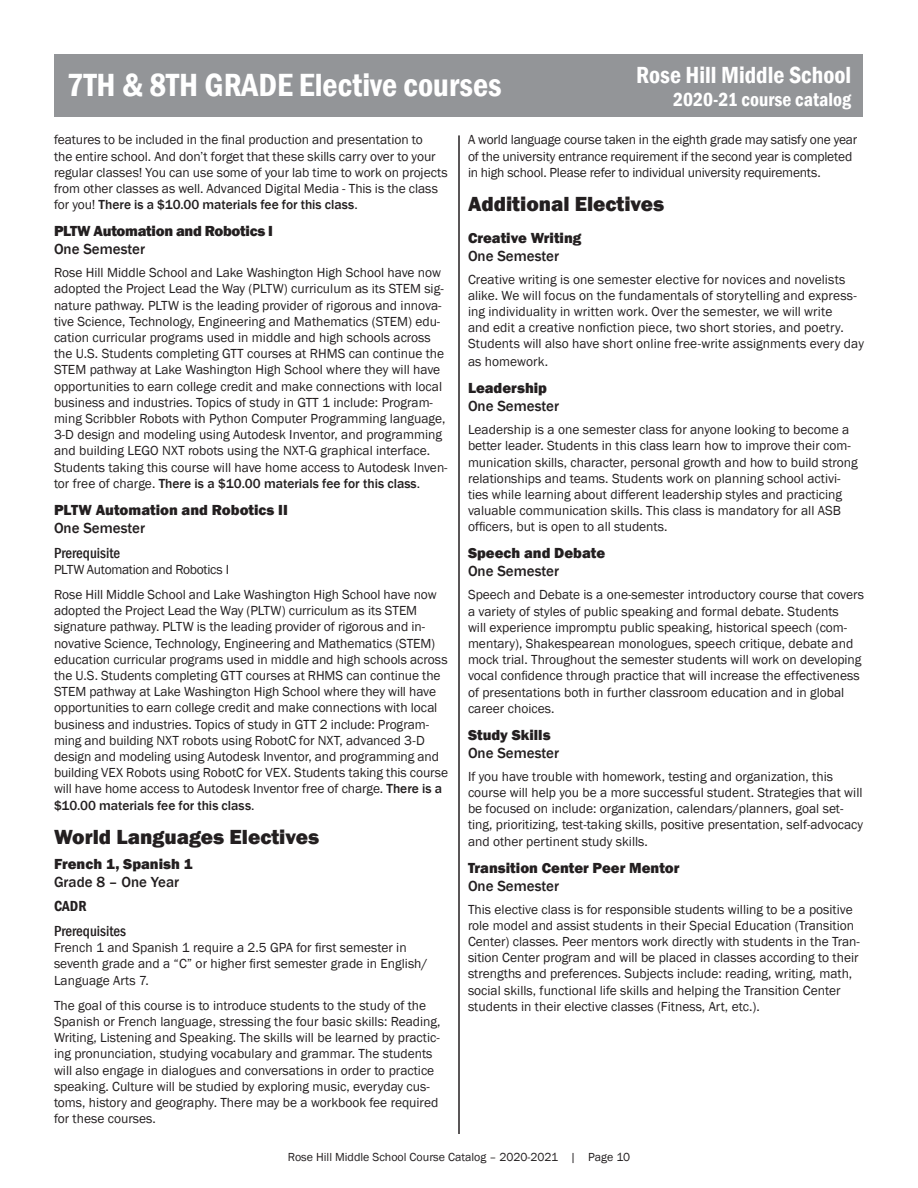
<style>
.page{position:relative;width:918px;height:1188px;background:#fff}
.page>*{position:absolute;margin:0;border:0;box-sizing:border-box;transform-origin:0 0}
.t1{font:600 condensed 33px "Franklin Gothic";color:#fff}
.t2{font:600 condensed 24px "Franklin Gothic";color:#fff}
.Section_heading{font:800 21px "Franklin Gothic";color:#231f20}
.t3{font:600 condensed 19.5px "Franklin Gothic";color:#fff}
.Course_title{font:800 15px "Franklin Gothic";color:#231f20}
.Semester_Year{font:500 15px "Franklin Gothic";color:#231f20}
.Course_title-2{font:800 15px "Franklin Gothic";letter-spacing:-.02em;color:#231f20}
.Subhead{font:500 condensed 15px "Franklin Gothic";color:#231f20}
.CADR{font:600 condensed 15px "Franklin Gothic";color:#231f20}
.Body_Text_space_afte{font:13.5px/16.2px "Franklin Gothic";color:#231f20}
.Body_Text_space_afte-2{font:13.5px "Franklin Gothic";letter-spacing:-.025em;color:#231f20}
.t4{font:12px "Franklin Gothic";color:#231f20}
.s1{font-weight:500}
</style>
<div class="page">
<div style="left:54px;top:54px;width:808px;height:63px;background:#939598"></div>
<hr style="left:458px;top:135px;width:2px;height:999px;background:#231f20">
<h2 class="t2" style="left:636px;top:59px;width:216px">Rose Hill Middle School</h2>
<h3 class="t3" style="left:673px;top:87px;width:179px">2020-21 course catalog</h3>
<p class="t1" style="left:67px;top:63px;width:436px">7TH &amp; 8TH GRADE Elective courses</p>
<p class="Body_Text_space_afte" style="left:54px;top:132px;width:395px">features to be included in the final production and presentation to<br>the entire school. And don’t forget that these skills carry over to your regular classes! You can use some of your lab time to work on projects from other classes as well. Advanced Digital Media - This is the class for you! <span class="s1">There is a $10.00 materials fee for this class</span>.</p>
<p class="Course_title-2" style="left:54px;top:222px;width:221px">PLTW Automation and Robotics I</p>
<p class="Semester_Year" style="left:54px;top:240px;width:93px">One Semester</p>
<p class="Body_Text_space_afte" style="left:54px;top:265px;width:395px">Rose Hill Middle School and Lake Washington High School have now adopted the Project Lead the Way (PLTW) curriculum as its STEM sig&shy;nature pathway. PLTW is the leading provider of rigorous and innova&shy;tive Science, Technology, Engineering and Mathematics (STEM) edu&shy;cation curricular programs used in middle and high schools across the U.S. Students completing GTT courses at RHMS can continue the STEM pathway at Lake Washington High School where they will have opportunities to earn college credit and make connections with local business and industries. Topics of study in GTT 1 include: Program&shy;ming Scribbler Robots with Python Computer Programming language, 3-D design and modeling using Autodesk Inventor, and programming and building LEGO NXT robots using the NXT-G graphical interface.<br>Students taking this course will have home access to Autodesk Inven&shy;tor free of charge. <span class="s1">There is a $10.00 materials fee for this class</span>.</p>
<p class="Course_title" style="left:54px;top:500px;width:235px">PLTW Automation and Robotics II</p>
<p class="Semester_Year" style="left:54px;top:519px;width:93px">One Semester</p>
<p class="Subhead" style="left:54px;top:543px;width:68px">Prerequisite</p>
<p class="Body_Text_space_afte-2" style="left:54px;top:561px;width:177px">PLTW Automation and Robotics I</p>
<p class="Body_Text_space_afte" style="left:54px;top:587px;width:396px">Rose Hill Middle School and Lake Washington High School have now adopted the Project Lead the Way (PLTW) curriculum as its STEM signature pathway. PLTW is the leading provider of rigorous and in&shy;novative Science, Technology, Engineering and Mathematics (STEM) education curricular programs used in middle and high schools across the U.S. Students completing GTT courses at RHMS can continue the STEM pathway at Lake Washington High School where they will have opportunities to earn college credit and make connections with local business and industries. Topics of study in GTT 2 include: Program&shy;ming and building NXT robots using RobotC for NXT, advanced 3-D design and modeling using Autodesk Inventor, and programming and building VEX Robots using RobotC for VEX. Students taking this course will have home access to Autodesk Inventor free of charge. <span class="s1">There is a $10.00 materials fee for this class</span>.</p>
<p class="Section_heading" style="left:54px;top:823px;width:267px">World Languages Electives</p>
<p class="Course_title" style="left:54px;top:854px;width:140px">French 1, Spanish 1</p>
<p class="Semester_Year" style="left:54px;top:872px;width:127px">Grade 8 – One Year</p>
<p class="CADR" style="left:54px;top:896px;width:34px">CADR</p>
<p class="Subhead" style="left:54px;top:921px;width:74px">Prerequisites</p>
<p class="Body_Text_space_afte" style="left:54px;top:940px;width:375px">French 1 and Spanish 1 require a 2.5 GPA for first semester in seventh grade and a “C” or higher first semester grade in English/<br>Language Arts 7.</p>
<p class="Body_Text_space_afte" style="left:54px;top:997px;width:388px">The goal of this course is to introduce students to the study of the Spanish or French language, stressing the four basic skills: Reading, Writing, Listening and Speaking. The skills will be learned by practic&shy;ing pronunciation, studying vocabulary and grammar. The students will also engage in dialogues and conversations in order to practice speaking. Culture will be studied by exploring music, everyday cus&shy;toms, history and geography. There may be a workbook fee required for these courses.</p>
<p class="Body_Text_space_afte" style="left:468px;top:132px;width:391px">A world language course taken in the eighth grade may satisfy one year of the university entrance requirement if the second year is completed in high school. Please refer to individual university requirements.</p>
<p class="Section_heading" style="left:468px;top:190px;width:198px">Additional Electives</p>
<p class="Course_title" style="left:468px;top:228px;width:115px">Creative Writing</p>
<p class="Semester_Year" style="left:468px;top:246px;width:93px">One Semester</p>
<p class="Body_Text_space_afte" style="left:468px;top:271px;width:397px">Creative writing is one semester elective for novices and novelists alike. We will focus on the fundamentals of storytelling and express&shy;ing individuality in written work. Over the semester, we will write<br>and edit a creative nonfiction piece, two short stories, and poetry.<br>Students will also have short online free-write assignments every day</p>
<p class="Body_Text_space_afte" style="left:468px;top:354px;width:82px">as homework.</p>
<p class="Course_title" style="left:468px;top:379px;width:81px">Leadership</p>
<p class="Semester_Year" style="left:468px;top:397px;width:93px">One Semester</p>
<p class="Body_Text_space_afte" style="left:468px;top:422px;width:391px">Leadership is a one semester class for anyone looking to become a better leader. Students in this class learn how to improve their com&shy;munication skills, character, personal growth and how to build strong relationships and teams. Students work on planning school activi&shy;ties while learning about different leadership styles and practicing valuable communication skills. This class is mandatory for all ASB officers, but is open to all students.</p>
<p class="Course_title" style="left:468px;top:544px;width:139px">Speech and Debate</p>
<p class="Semester_Year" style="left:468px;top:562px;width:93px">One Semester</p>
<p class="Body_Text_space_afte" style="left:468px;top:587px;width:397px">Speech and Debate is a one-semester introductory course that covers a variety of styles of public speaking and formal debate. Students<br>will experience impromptu public speaking, historical speech (com&shy;mentary), Shakespearean monologues, speech critique, debate and mock trial. Throughout the semester students will work on developing vocal confidence through practice that will increase the effectiveness of presentations both in further classroom education and in global career choices.</p>
<p class="Course_title" style="left:468px;top:725px;width:84px">Study Skills</p>
<p class="Semester_Year" style="left:468px;top:744px;width:93px">One Semester</p>
<p class="Body_Text_space_afte" style="left:468px;top:768px;width:397px">If you have trouble with homework, testing and organization, this course will help you be a more successful student. Strategies that will be focused on include: organization, calendars/planners, goal set&shy;ting, prioritizing, test-taking skills, positive presentation, self-advocacy and other pertinent study skills.</p>
<p class="Course_title" style="left:468px;top:858px;width:213px">Transition Center Peer Mentor</p>
<p class="Semester_Year" style="left:468px;top:876px;width:93px">One Semester</p>
<p class="Body_Text_space_afte" style="left:468px;top:901px;width:393px">This elective class is for responsible students willing to be a positive role model and assist students in their Special Education (Transition Center) classes. Peer mentors work directly with students in the Tran&shy;sition Center program and will be placed in classes according to their strengths and preferences. Subjects include: reading, writing, math, social skills, functional life skills and helping the Transition Center students in their elective classes (Fitness, Art, etc.).</p>
<p class="t4" style="left:288px;top:1149px;width:344px">Rose Hill Middle School Course Catalog – 2020-2021 | Page 10</p>
</div>
